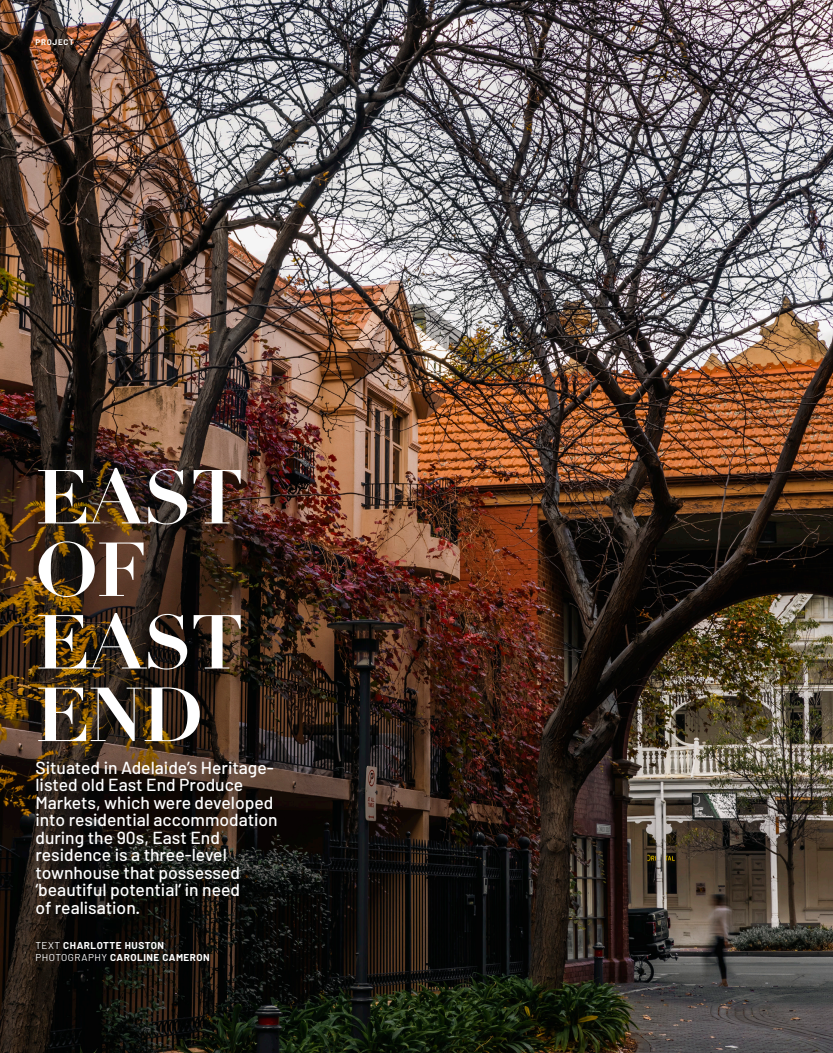
<style>
.page{position:relative;width:833px;height:1053px;background:#fff}
.page>*{position:absolute;margin:0;border:0;box-sizing:border-box;transform-origin:0 0}
.t1{font:700 75px "Didot";letter-spacing:-.02em;color:#fff}
.t2{font:500 17.5px/17.5px "Barlow";color:#fff}
.t3{font:700 10px "Barlow";letter-spacing:.05em;color:#fff}
.t4{font:700 8.12px "Barlow";letter-spacing:.09em;color:#fff}
.s1{font-weight:400}
</style>
<div class="page">
<img style="left:0;top:0;width:833px;height:1052px">
<p class="t4" style="left:35px;top:37px;width:40px">PROJECT</p>
<p class="t1" style="left:35px;top:450px;width:210px">EAST</p>
<p class="t1" style="left:35px;top:522px;width:114px">OF</p>
<p class="t1" style="left:35px;top:595px;width:210px">EAST</p>
<p class="t1" style="left:35px;top:667px;width:169px">END</p>
<p class="t2" style="left:35px;top:758px;width:244px">Situated in Adelaide’s Heritage&shy;listed old East End Produce<br>Markets, which were developed into residential accommodation during the 90s, East End residence is a three-level townhouse that possessed ‘beautiful potential’ in need<br>of realisation.</p>
<p class="t3" style="left:35px;top:938px;width:130px"><span class="s1">TEXT</span> CHARLOTTE HUSTON</p>
<p class="t3" style="left:35px;top:951px;width:176px"><span class="s1">PHOTOGRAPHY</span> CAROLINE CAMERON</p>
</div>
